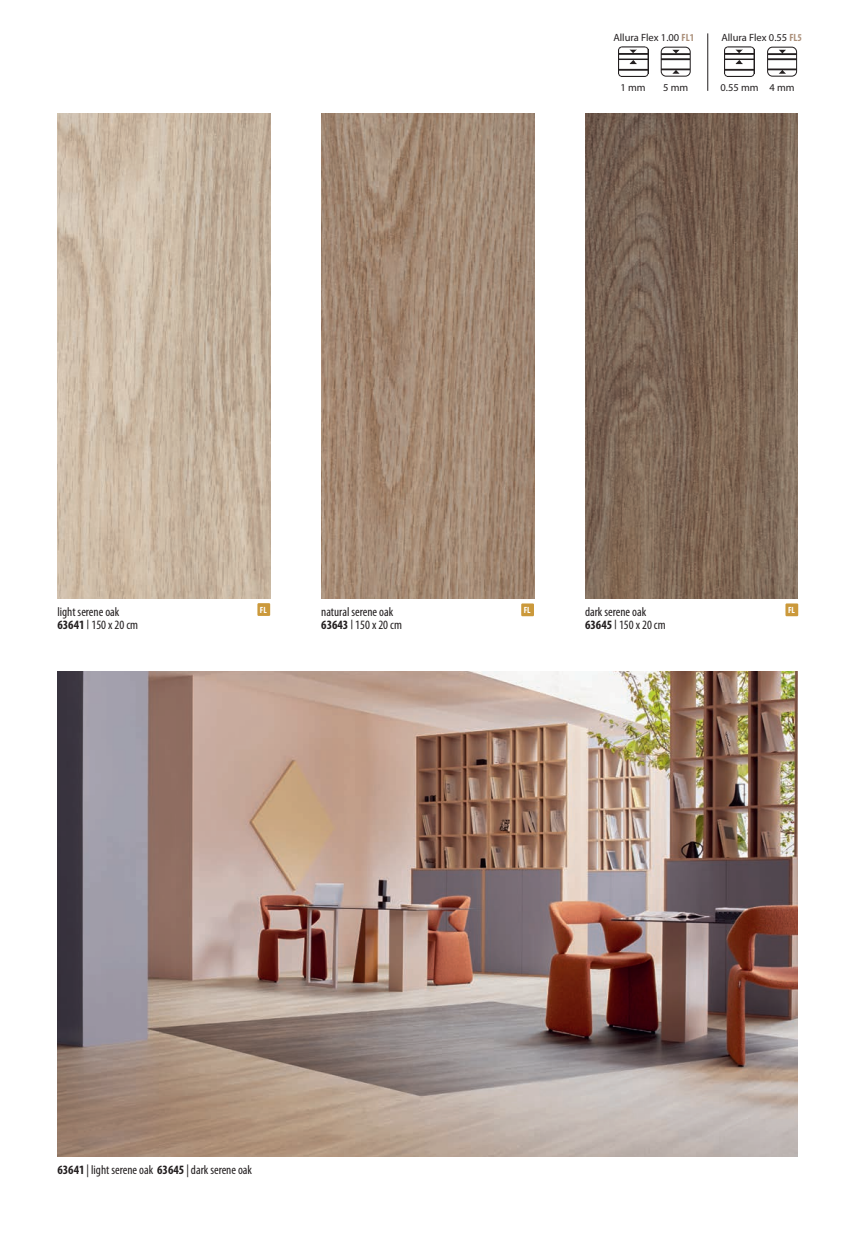
<style>
.page{position:relative;width:851px;height:1234px;background:#fff}
.page>*{position:absolute;margin:0;border:0;box-sizing:border-box;transform-origin:0 0}
.t1{font:condensed 12.75px "Myriad Pro";color:#231f20}
.t2{font:10.5px "Myriad Pro";color:#231f20}
.t3{font:700 condensed 9px "Myriad Pro";color:#fff}
.s1{font-weight:700;font-stretch:condensed;color:#ac907a}
.s2{font-weight:700}
.s3{font-family:"Helvetica Neue LT Pro"}
</style>
<div class="page">
<img style="left:57px;top:114px;width:213px;height:484px">
<img style="left:321px;top:114px;width:213px;height:484px">
<img style="left:585px;top:114px;width:212px;height:484px">
<img style="left:57px;top:671px;width:740px;height:484px">
<div style="left:257px;top:603px;width:13px;height:12px;background:#cb993b"></div>
<div style="left:521px;top:603px;width:13px;height:13px;background:#cb993b"></div>
<div style="left:785px;top:603px;width:13px;height:13px;background:#cb993b"></div>
<img style="left:618px;top:47px;width:30px;height:30px">
<img style="left:724px;top:47px;width:30px;height:30px">
<hr style="left:707px;top:33px;width:1px;height:58px;background:#231f20">
<p class="t2" style="left:613px;top:31px;width:82px">Allura Flex 1.00 <span class="s1">FL1</span></p>
<p class="t2" style="left:620px;top:81px;width:27px">1 mm</p>
<p class="t2" style="left:663px;top:81px;width:27px">5 mm</p>
<p class="t2" style="left:721px;top:31px;width:82px">Allura Flex 0.55 <span class="s1">FL5</span></p>
<p class="t2" style="left:720px;top:81px;width:76px">0.55 mm 4 mm</p>
<p class="t1" style="left:57px;top:604px;width:63px">light serene oak</p>
<p class="t3" style="left:260px;top:604px;width:8px">FL</p>
<p class="t1" style="left:57px;top:616px;width:82px"><span class="s2">63641</span> <span class="s3">|</span> 150 x 20 cm</p>
<p class="t1" style="left:321px;top:604px;width:73px">natural serene oak</p>
<p class="t3" style="left:523px;top:604px;width:8px">FL</p>
<p class="t1" style="left:321px;top:617px;width:82px"><span class="s2">63643</span> <span class="s3">|</span> 150 x 20 cm</p>
<p class="t1" style="left:585px;top:604px;width:63px">dark serene oak</p>
<p class="t3" style="left:787px;top:604px;width:8px">FL</p>
<p class="t1" style="left:585px;top:617px;width:82px"><span class="s2">63645</span> <span class="s3">|</span> 150 x 20 cm</p>
<p class="t1" style="left:57px;top:1162px;width:196px"><span class="s2">63641</span> | light serene oak <span class="s2">63645</span> | dark serene oak</p>
</div>
